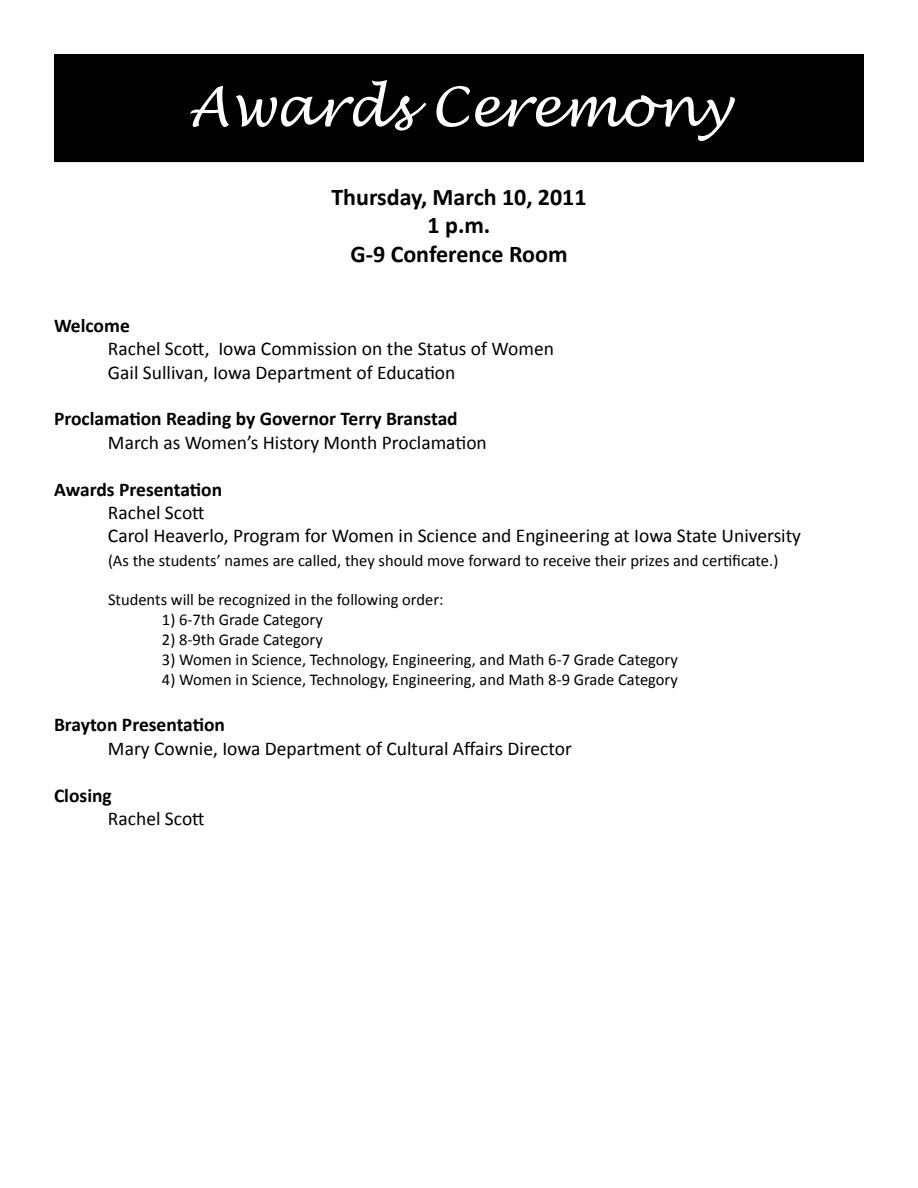
<style>
.page{position:relative;width:918px;height:1188px;background:#fff}
.page>*{position:absolute;margin:0;border:0;box-sizing:border-box;transform-origin:0 0}
.t1{font:italic 54px "Lucida Handwriting";color:#fff}
.t2{font:700 24px/28.8px "Calibri";color:#000;text-align:center}
.t3{font:19.5px/23.4px "Calibri";color:#000}
.t4{font:700 19.5px "Calibri";color:#000}
.t5{font:16.5px "Calibri";color:#000}
</style>
<div class="page">
<div style="left:55px;top:55px;width:808px;height:106px;background:#000"></div>
<div style="left:54px;top:54px;width:810px;height:108px;border:2px solid #000"></div>
<h1 class="t1" style="left:188px;top:74px;width:543px">Awards Ceremony</h1>
<h2 class="t2" style="left:331px;top:181px;width:257px">Thursday, March 10, 2011<br>1 p.m.<br>G-9 Conference Room</h2>
<p class="t4" style="left:54px;top:313px;width:77px">Welcome</p>
<p class="t3" style="left:108px;top:336px;width:447px">Rachel Scott, Iowa Commission on the Status of Women<br>Gail Sullivan, Iowa Department of Education</p>
<p class="t4" style="left:54px;top:407px;width:405px">Proclamation Reading by Governor Terry Branstad</p>
<p class="t3" style="left:108px;top:430px;width:380px">March as Women’s History Month Proclamation</p>
<p class="t4" style="left:54px;top:477px;width:170px">Awards Presentation</p>
<p class="t3" style="left:108px;top:500px;width:695px">Rachel Scott<br>Carol Heaverlo, Program for Women in Science and Engineering at Iowa State University</p>
<p class="t5" style="left:108px;top:550px;width:672px">(As the students’ names are called, they should move forward to receive their prizes and certificate.)</p>
<p class="t5" style="left:108px;top:590px;width:337px">Students will be recognized in the following order:</p>
<p class="t5" style="left:162px;top:610px;width:162px">1) 6-7th Grade Category</p>
<p class="t5" style="left:162px;top:629px;width:162px">2) 8-9th Grade Category</p>
<p class="t5" style="left:162px;top:649px;width:517px">3) Women in Science, Technology, Engineering, and Math 6-7 Grade Category</p>
<p class="t5" style="left:162px;top:669px;width:517px">4) Women in Science, Technology, Engineering, and Math 8-9 Grade Category</p>
<p class="t4" style="left:54px;top:713px;width:173px">Brayton Presentation</p>
<p class="t3" style="left:108px;top:736px;width:465px">Mary Cownie, Iowa Department of Cultural Affairs Director</p>
<p class="t4" style="left:54px;top:783px;width:59px">Closing</p>
<p class="t3" style="left:108px;top:806px;width:98px">Rachel Scott</p>
</div>
